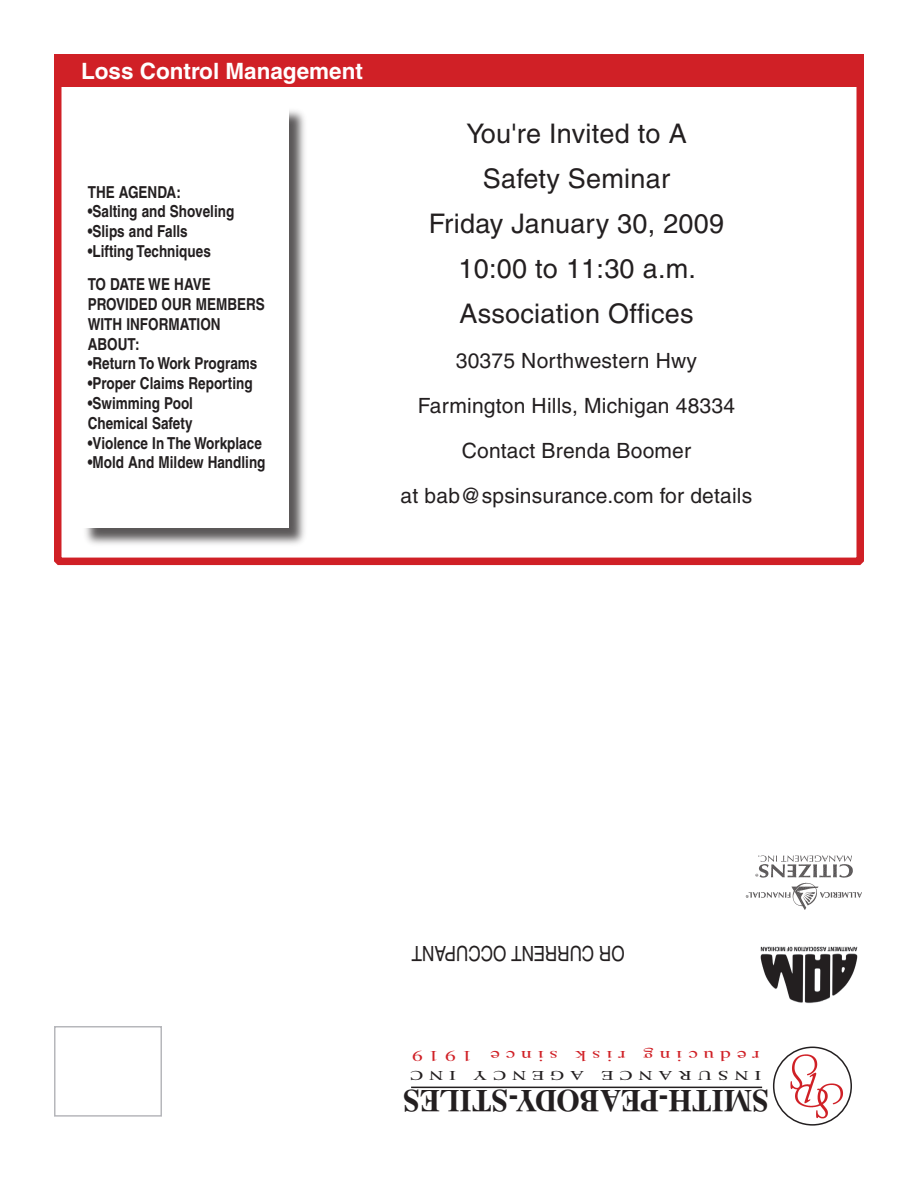
<style>
.page{position:relative;width:918px;height:1188px;background:#fff}
.page>*{position:absolute;margin:0;border:0;box-sizing:border-box;transform-origin:0 0}
.t1{font:700 31.5px "Times";color:#231f20;scale:.95 1}
.t2{font:27px/45px "Helvetica";letter-spacing:.01em;color:#231f20;text-align:center}
.t3{font:700 22.5px "Helvetica";color:#fff}
.t4{font:21px/45px "Helvetica";letter-spacing:.01em;color:#231f20;text-align:center}
.t5{font:condensed 21px "Helvetica";letter-spacing:-.005em;color:#231f20}
.t6{font:700 condensed 16.5px/19.8px "Helvetica";color:#231f20}
.t7{font:15px "Times";letter-spacing:.27em;color:#d02026;scale:1.44 1}
.t8{font:13.5px "Times";letter-spacing:.31em;color:#231f20;scale:1.44 1}
</style>
<div class="page">
<img style="left:745px;top:855px;width:117px;height:55px">
<div style="left:54px;top:54px;width:810px;height:511px;border:8px solid #d02026"></div>
<div style="left:54px;top:1026px;width:108px;height:91px;border:2px solid #b6b7bb"></div>
<img style="left:760px;top:946px;width:98px;height:58px">
<hr style="left:411px;top:1087px;width:351px;height:1px;background:#231f20">
<img style="left:790px;top:1053px;width:56px;height:66px">
<div style="left:773px;top:1047px;width:79px;height:79px;border:2px solid #231f20;border-radius:50%"></div>
<div style="left:54px;top:54px;width:810px;height:33px;background:#d02026"></div>
<div style="left:82px;top:108px;width:227px;height:440px;background:#231f20;opacity:.75"></div>
<div style="left:81px;top:106px;width:207px;height:421px;background:#fff"></div>
<h3 class="t3" style="left:81px;top:58px;width:284px">Loss Control Management</h3>
<p class="t6" style="left:88px;top:182px;width:95px">THE AGENDA:</p>
<p class="t6" style="left:88px;top:201px;width:148px">•Salting and Shoveling</p>
<p class="t6" style="left:88px;top:221px;width:101px">•Slips and Falls</p>
<p class="t6" style="left:88px;top:234px;width:125px;line-height:33.3px">•Lifting Techniques<br>TO DATE WE HAVE</p>
<p class="t6" style="left:88px;top:294px;width:179px">PROVIDED OUR MEMBERS<br>WITH INFORMATION<br>ABOUT:</p>
<p class="t6" style="left:88px;top:354px;width:171px">•Return To Work Programs</p>
<p class="t6" style="left:88px;top:373px;width:166px">•Proper Claims Reporting</p>
<p class="t6" style="left:88px;top:393px;width:107px">•Swimming Pool<br>Chemical Safety</p>
<p class="t6" style="left:88px;top:433px;width:176px">•Violence In The Workplace</p>
<p class="t6" style="left:88px;top:453px;width:179px">•Mold And Mildew Handling</p>
<h2 class="t2" style="left:429px;top:111px;width:297px">You're Invited to A<br>Safety Seminar<br>Friday January 30, 2009<br>10:00 to 11:30 a.m.<br>Association Offices</h2>
<p class="t4" style="left:401px;top:338px;width:353px">30375 Northwestern Hwy<br>Farmington Hills, Michigan 48334<br>Contact Brenda Boomer<br>at bab@spsinsurance.com for details</p>
<p class="t5" style="left:625px;top:966px;width:215px;rotate:-180deg">OR CURRENT OCCUPANT</p>
<p class="t7" style="left:759px;top:1065px;width:243px;rotate:-180deg">reducing risk since 1919</p>
<p class="t8" style="left:456px;top:1083px;width:33px;rotate:-180deg">I N C</p>
<p class="t8" style="left:761px;top:1083px;width:112px;rotate:-180deg">INSURANCE</p>
<p class="t8" style="left:584px;top:1083px;width:79px;rotate:-180deg">AGENCY</p>
<h1 class="t1" style="left:768px;top:1120px;width:386px;rotate:-180deg">SMITH-PEABODY-STILES</h1>
</div>
